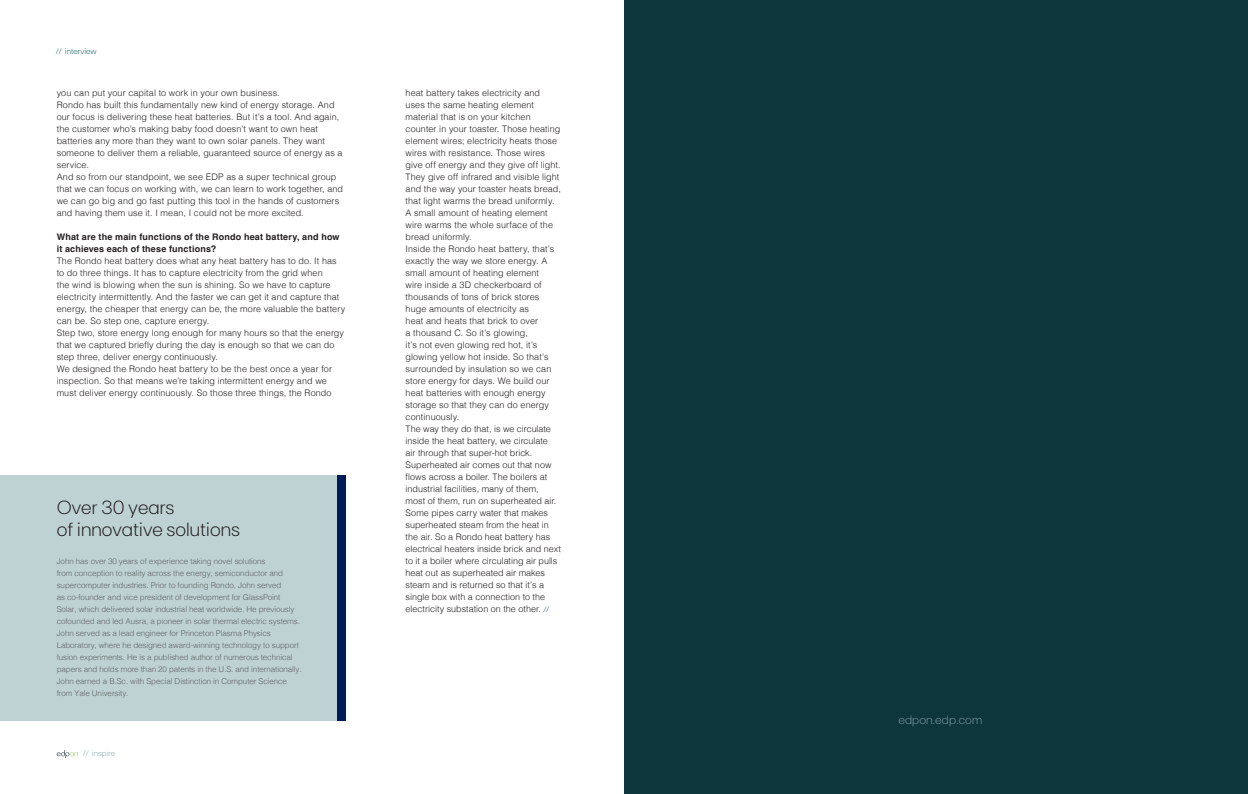
<style>
.page{position:relative;width:1248px;height:794px;background:#fff}
.page>*{position:absolute;margin:0;border:0;box-sizing:border-box;transform-origin:0 0}
.t1{font:300 19px "FT Base";color:#231f20}
.t2{font:300 12px "FT Base";color:#75959a}
.Texto_principal{font:300 9px/12px "Helvetica";letter-spacing:.01em;color:#231f20}
.Perguntas_entrevista{font:700 9px/12px "Helvetica";letter-spacing:.02em;color:#231f20}
.t3{font:300 8px/12px "Helvetica";letter-spacing:-.01em;color:#636366}
.t4{font:300 8px "FT Base";color:#1f626a}
.t5{font:300 8px "FT Base";color:#85aaad}
.s1{font-family:"FT Base";font-size:8px;color:#1f626a}
</style>
<div class="page">
<svg style="left:57px;top:750px;width:21px;height:8px"></svg>
<div style="left:0;top:475px;width:342px;height:245px;background:#bed2d4"></div>
<div style="left:337px;top:475px;width:9px;height:245px;background:#001b57"></div>
<div style="left:624px;top:0;width:623px;height:794px;background:#0c353c"></div>
<p class="t4" style="left:56px;top:47px;width:43px">// interview</p>
<p class="Texto_principal" style="left:57px;top:86px;width:224px">you can put your capital to work in your own business.</p>
<p class="Texto_principal" style="left:57px;top:98px;width:287px">Rondo has built this fundamentally new kind of energy storage. And our focus is delivering these heat batteries. But it’s a tool. And again, the customer who’s making baby food doesn’t want to own heat batteries any more than they want to own solar panels. They want someone to deliver them a reliable, guaranteed source of energy as a service.</p>
<p class="Texto_principal" style="left:57px;top:170px;width:288px">And so from our standpoint, we see EDP as a super technical group that we can focus on working with, we can learn to work together, and we can go big and go fast putting this tool in the hands of customers and having them use it. I mean, I could not be more excited.</p>
<p class="Perguntas_entrevista" style="left:57px;top:232px;width:284px">What are the main functions of the Rondo heat battery, and how it achieves each of these functions?</p>
<p class="Texto_principal" style="left:57px;top:254px;width:290px">The Rondo heat battery does what any heat battery has to do. It has to do three things. It has to capture electricity from the grid when<br>the wind is blowing when the sun is shining. So we have to capture electricity intermittently. And the faster we can get it and capture that energy, the cheaper that energy can be, the more valuable the battery can be. So step one, capture energy.</p>
<p class="Texto_principal" style="left:57px;top:326px;width:289px">Step two, store energy long enough for many hours so that the energy that we captured briefly during the day is enough so that we can do step three, deliver energy continuously.</p>
<p class="Texto_principal" style="left:57px;top:362px;width:277px">We designed the Rondo heat battery to be the best once a year for inspection. So that means we’re taking intermittent energy and we must deliver energy continuously. So those three things, the Rondo</p>
<p class="t1" style="left:57px;top:496px;width:119px">Over 30 years</p>
<p class="t1" style="left:57px;top:518px;width:185px">of innovative solutions</p>
<p class="t3" style="left:57px;top:555px;width:246px">John has over 30 years of experience taking novel solutions<br>from conception to reality across the energy, semiconductor and supercomputer industries. Prior to founding Rondo, John served<br>as co-founder and vice president of development for GlassPoint Solar, which delivered solar industrial heat worldwide. He previously cofounded and led Ausra, a pioneer in solar thermal electric systems.<br>John served as a lead engineer for Princeton Plasma Physics Laboratory, where he designed award-winning technology to support fusion experiments. He is a published author of numerous technical papers and holds more than 20 patents in the U.S. and internationally.<br>John earned a B.Sc. with Special Distinction in Computer Science from Yale University.</p>
<p class="t5" style="left:83px;top:749px;width:34px">// inspire</p>
<p class="Texto_principal" style="left:405px;top:86px;width:157px">heat battery takes electricity and uses the same heating element material that is on your kitchen counter in your toaster. Those heating element wires; electricity heats those wires with resistance. Those wires give off energy and they give off light.<br>They give off infrared and visible light and the way your toaster heats bread, that light warms the bread uniformly.<br>A small amount of heating element wire warms the whole surface of the bread uniformly.</p>
<p class="Texto_principal" style="left:405px;top:242px;width:150px">Inside the Rondo heat battery, that’s exactly the way we store energy. A small amount of heating element wire inside a 3D checkerboard of thousands of tons of brick stores huge amounts of electricity as<br>heat and heats that brick to over<br>a thousand C. So it’s glowing,<br>it’s not even glowing red hot, it’s glowing yellow hot inside. So that’s surrounded by insulation so we can store energy for days. We build our heat batteries with enough energy storage so that they can do energy continuously.</p>
<p class="Texto_principal" style="left:405px;top:422px;width:157px">The way they do that, is we circulate inside the heat battery, we circulate<br>air through that super-hot brick.<br>Superheated air comes out that now flows across a boiler. The boilers at industrial facilities, many of them,<br>most of them, run on superheated air.<br>Some pipes carry water that makes superheated steam from the heat in the air. So a Rondo heat battery has electrical heaters inside brick and next to it a boiler where circulating air pulls heat out as superheated air makes steam and is returned so that it’s a single box with a connection to the electricity substation on the other. <span class="s1">//</span></p>
<p class="t2" style="left:898px;top:713px;width:85px">edpon.edp.com</p>
</div>
